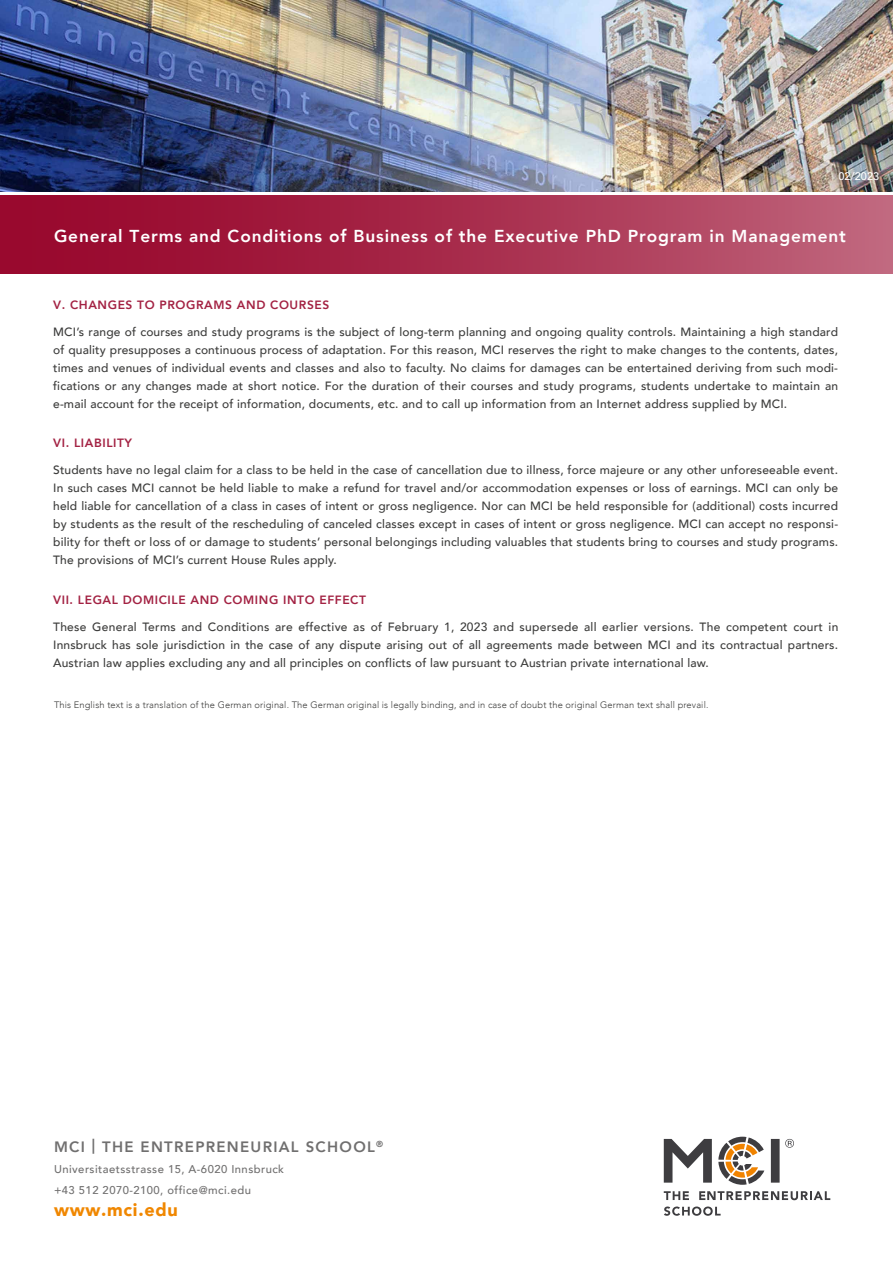
<style>
.page{position:relative;width:893px;height:1263px;background:#fff}
.page>*{position:absolute;margin:0;border:0;box-sizing:border-box;transform-origin:0 0}
.t1{font:900 18px "Avenir";letter-spacing:.04em;color:#f08700}
.t2{font:800 17.25px "Avenir";letter-spacing:.05em;color:#fff}
.t3{font:800 15px "Avenir";letter-spacing:.085em;color:#706f6f}
.t4{font:500 12px/18px "Avenir";letter-spacing:.015em;color:#3c3c3b;text-align:justify}
.t5{font:800 12px "Avenir";letter-spacing:.05em;color:#a32243}
.t6{font:500 11.25px/21px "Avenir";letter-spacing:.04em;color:#706f6f}
.t7{font:500 10.95px "Avenir";color:#fff}
.t8{font:300 9.3px "Avenir";letter-spacing:.015em;color:#3c3c3b}
</style>
<div class="page">
<svg style="left:664px;top:1191px;width:25px;height:9px"></svg>
<svg style="left:699px;top:1191px;width:131px;height:9px"></svg>
<svg style="left:664px;top:1206px;width:57px;height:10px"></svg>
<svg style="left:664px;top:1137px;width:130px;height:48px"></svg>
<img style="left:0;top:0;width:893px;height:191px">
<div style="left:0;top:195px;width:893px;height:78px;background:linear-gradient(to right,#940024,#be6179)"></div>
<p class="t7" style="left:838px;top:167px;width:42px">02/2023</p>
<h2 class="t2" style="left:54px;top:222px;width:793px">General Terms and Conditions of Business of the Executive PhD Program in Management</h2>
<p class="t5" style="left:53px;top:295px;width:278px">V. CHANGES TO PROGRAMS AND COURSES</p>
<p class="t4" style="left:53px;top:322px;width:786px">MCI’s range of courses and study programs is the subject of long-term planning and ongoing quality controls. Maintaining a high standard of quality presupposes a continuous process of adaptation. For this reason, MCI reserves the right to make changes to the contents, dates, times and venues of individual events and classes and also to faculty. No claims for damages can be entertained deriving from such modi&shy;fications or any changes made at short notice. For the duration of their courses and study programs, students undertake to maintain an e-mail account for the receipt of information, documents, etc. and to call up information from an Internet address supplied by MCI.</p>
<p class="t5" style="left:53px;top:434px;width:80px">VI. LIABILITY</p>
<p class="t4" style="left:53px;top:460px;width:786px">Students have no legal claim for a class to be held in the case of cancellation due to illness, force majeure or any other unforeseeable event.<br>In such cases MCI cannot be held liable to make a refund for travel and/or accommodation expenses or loss of earnings. MCI can only be held liable for cancellation of a class in cases of intent or gross negligence. Nor can MCI be held responsible for (additional) costs incurred by students as the result of the rescheduling of canceled classes except in cases of intent or gross negligence. MCI can accept no responsi&shy;bility for theft or loss of or damage to students’ personal belongings including valuables that students bring to courses and study programs.<br>The provisions of MCI’s current House Rules apply.</p>
<p class="t5" style="left:53px;top:590px;width:314px">VII. LEGAL DOMICILE AND COMING INTO EFFECT</p>
<p class="t4" style="left:53px;top:617px;width:787px">These General Terms and Conditions are effective as of February 1, 2023 and supersede all earlier versions. The competent court in Innsbruck has sole jurisdiction in the case of any dispute arising out of all agreements made between MCI and its contractual partners.<br>Austrian law applies excluding any and all principles on conflicts of law pursuant to Austrian private international law.</p>
<p class="t8" style="left:54px;top:699px;width:656px">This English text is a translation of the German original. The German original is legally binding, and in case of doubt the original German text shall prevail.</p>
<p class="t3" style="left:54px;top:1135px;width:331px">MCI | THE ENTREPRENEURIAL SCHOOL<sup>®</sup></p>
<p class="t6" style="left:54px;top:1158px;width:232px">Universitaetsstrasse 15, A-6020 Innsbruck +43 512 2070-2100, office@mci.edu</p>
<h1 class="t1" style="left:54px;top:1194px;width:125px">www.mci.edu</h1>
</div>
